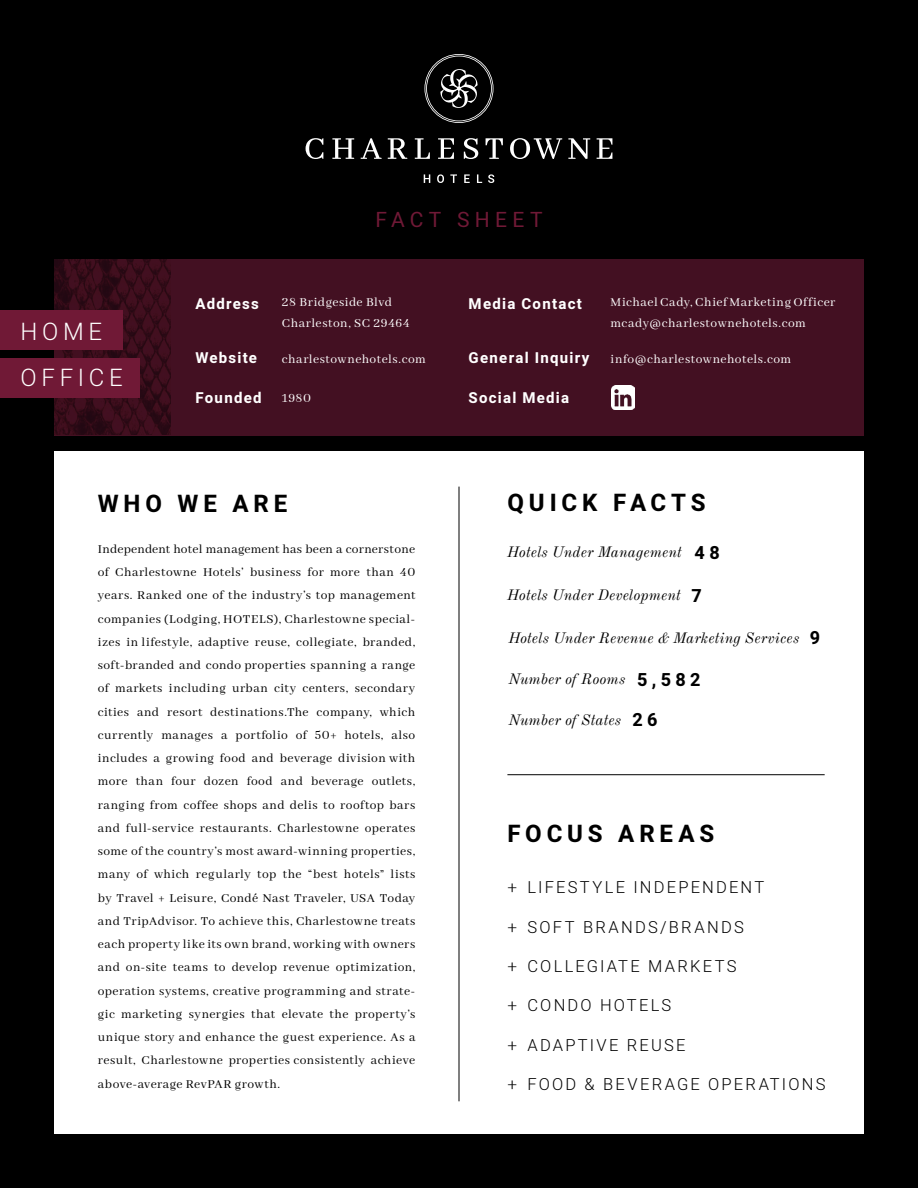
<style>
.page{position:relative;width:918px;height:1188px;background:#000}
.page>*{position:absolute;margin:0;border:0;box-sizing:border-box;transform-origin:0 0}
.t1{font:700 24px "Heebo";letter-spacing:.2em;color:#000}
.t2{font:300 24px/46.5px "Heebo";letter-spacing:.195em;color:#fff}
.t3{font:21px "Heebo";letter-spacing:.25em;color:#701936}
.t4{font:700 18px "Heebo";color:#000}
.t5{font:300 16.5px "Heebo";letter-spacing:.135em;color:#000}
.t6{font:italic 15px "Old Standard TT";letter-spacing:.01em;color:#000}
.t7{font:700 15px "Heebo";letter-spacing:.085em;color:#fff}
.t8{font:13.5px/23.2px "Abhaya Libre";letter-spacing:.035em;color:#000;text-align:justify}
.t9{font:13.5px/21px "Abhaya Libre";letter-spacing:.04em;color:#fff}
.s1{font-family:"Abhaya Libre";font-weight:400;font-size:22.5px}
</style>
<div class="page">
<div style="left:54px;top:451px;width:810px;height:683px;background:#fff"></div>
<div style="left:54px;top:259px;width:810px;height:176px;background:#431022"></div>
<img style="left:54px;top:259px;width:117px;height:176px">
<div style="left:0;top:358px;width:139px;height:39px;background:#701936"></div>
<div style="left:0;top:310px;width:122px;height:40px;background:#701936"></div>
<svg style="left:425px;top:54px;width:68px;height:69px"></svg>
<svg style="left:424px;top:174px;width:6px;height:9px"></svg>
<svg style="left:437px;top:174px;width:7px;height:9px"></svg>
<svg style="left:450px;top:174px;width:7px;height:9px"></svg>
<svg style="left:464px;top:174px;width:6px;height:9px"></svg>
<svg style="left:477px;top:174px;width:5px;height:9px"></svg>
<svg style="left:488px;top:174px;width:6px;height:9px"></svg>
<svg style="left:306px;top:138px;width:17px;height:21px"></svg>
<svg style="left:332px;top:138px;width:22px;height:21px"></svg>
<svg style="left:361px;top:138px;width:21px;height:21px"></svg>
<svg style="left:388px;top:138px;width:19px;height:21px"></svg>
<svg style="left:415px;top:138px;width:15px;height:21px"></svg>
<svg style="left:438px;top:138px;width:16px;height:21px"></svg>
<svg style="left:486px;top:138px;width:17px;height:21px"></svg>
<svg style="left:510px;top:138px;width:52px;height:21px"></svg>
<svg style="left:568px;top:138px;width:22px;height:21px"></svg>
<svg style="left:464px;top:138px;width:14px;height:21px"></svg>
<svg style="left:597px;top:138px;width:15px;height:21px"></svg>
<hr style="left:459px;top:487px;width:1px;height:614px;background:#000">
<hr style="left:507px;top:774px;width:318px;height:1px;background:#000">
<img style="left:611px;top:386px;width:24px;height:23px">
<h1 class="t2" style="left:20px;top:308px;width:104px">HOME<br>OFFICE</h1>
<h2 class="t3" style="left:375px;top:205px;width:169px">FACT SHEET</h2>
<p class="t7" style="left:196px;top:293px;width:65px">Address</p>
<p class="t7" style="left:196px;top:347px;width:63px">Website</p>
<p class="t7" style="left:196px;top:387px;width:68px">Founded</p>
<p class="t9" style="left:282px;top:292px;width:129px">28 Bridgeside Blvd<br>Charleston, SC 29464</p>
<p class="t9" style="left:282px;top:349px;width:146px">charlestownehotels.com</p>
<p class="t9" style="left:282px;top:388px;width:31px">1980</p>
<p class="t7" style="left:469px;top:293px;width:115px">Media Contact</p>
<p class="t7" style="left:469px;top:347px;width:122px">General Inquiry</p>
<p class="t7" style="left:469px;top:387px;width:102px">Social Media</p>
<p class="t9" style="left:611px;top:292px;width:226px">Michael Cady, Chief Marketing Officer mcady@charlestownehotels.com</p>
<p class="t9" style="left:611px;top:349px;width:182px">info@charlestownehotels.com</p>
<h1 class="t1" style="left:98px;top:487px;width:191px">WHO WE ARE</h1>
<p class="t8" style="left:98px;top:538px;width:319px">Independent hotel management has been a cornerstone of Charlestowne Hotels’ business for more than 40 years. Ranked one of the industry’s top management companies (Lodging, HOTELS), Charlestowne special&shy;izes in lifestyle, adaptive reuse, collegiate, branded, soft-branded and condo properties spanning a range of markets including urban city centers, secondary cities and resort destinations.The company, which currently manages a portfolio of 50+ hotels, also includes a growing food and beverage division with more than four dozen food and beverage outlets, ranging from coffee shops and delis to rooftop bars and full-service restaurants. Charlestowne operates some of the country’s most award-winning properties, many of which regularly top the “best hotels” lists by Travel + Leisure, Condé Nast Traveler, USA Today and TripAdvisor. To achieve this, Charlestowne treats each property like its own brand, working with owners and on-site teams to develop revenue optimization, operation systems, creative programming and strate&shy;gic marketing synergies that elevate the property’s unique story and enhance the guest experience. As a result, Charlestowne properties consistently achieve above-average RevPAR growth.</p>
<h1 class="t1" style="left:508px;top:486px;width:200px">QUICK FACTS</h1>
<p class="t6" style="left:507px;top:540px;width:176px">Hotels Under Management</p>
<p class="t6" style="left:507px;top:583px;width:175px">Hotels Under Development</p>
<h3 class="t4" style="left:695px;top:540px;width:27px">4 8</h3>
<h3 class="t4" style="left:692px;top:583px;width:12px">7</h3>
<p class="t6" style="left:508px;top:626px;width:292px">Hotels Under Revenue &amp; Marketing Services</p>
<p class="t6" style="left:508px;top:667px;width:118px">Number of Rooms</p>
<p class="t6" style="left:508px;top:708px;width:114px">Number of States</p>
<h3 class="t4" style="left:637px;top:667px;width:65px">5,582</h3>
<h3 class="t4" style="left:633px;top:707px;width:26px">26</h3>
<h3 class="t4" style="left:810px;top:625px;width:12px">9</h3>
<h1 class="t1" style="left:508px;top:817px;width:208px">FOCUS AREAS</h1>
<p class="t5" style="left:507px;top:876px;width:259px"><span class="s1">+</span> LIFESTYLE INDEPENDENT</p>
<p class="t5" style="left:507px;top:915px;width:238px"><span class="s1">+</span> SOFT BRANDS/BRANDS</p>
<p class="t5" style="left:507px;top:955px;width:231px"><span class="s1">+</span> COLLEGIATE MARKETS</p>
<p class="t5" style="left:507px;top:994px;width:166px"><span class="s1">+</span> CONDO HOTELS</p>
<p class="t5" style="left:507px;top:1033px;width:180px"><span class="s1">+</span> ADAPTIVE REUSE</p>
<p class="t5" style="left:507px;top:1073px;width:320px"><span class="s1">+</span> FOOD &amp; BEVERAGE OPERATIONS</p>
</div>
